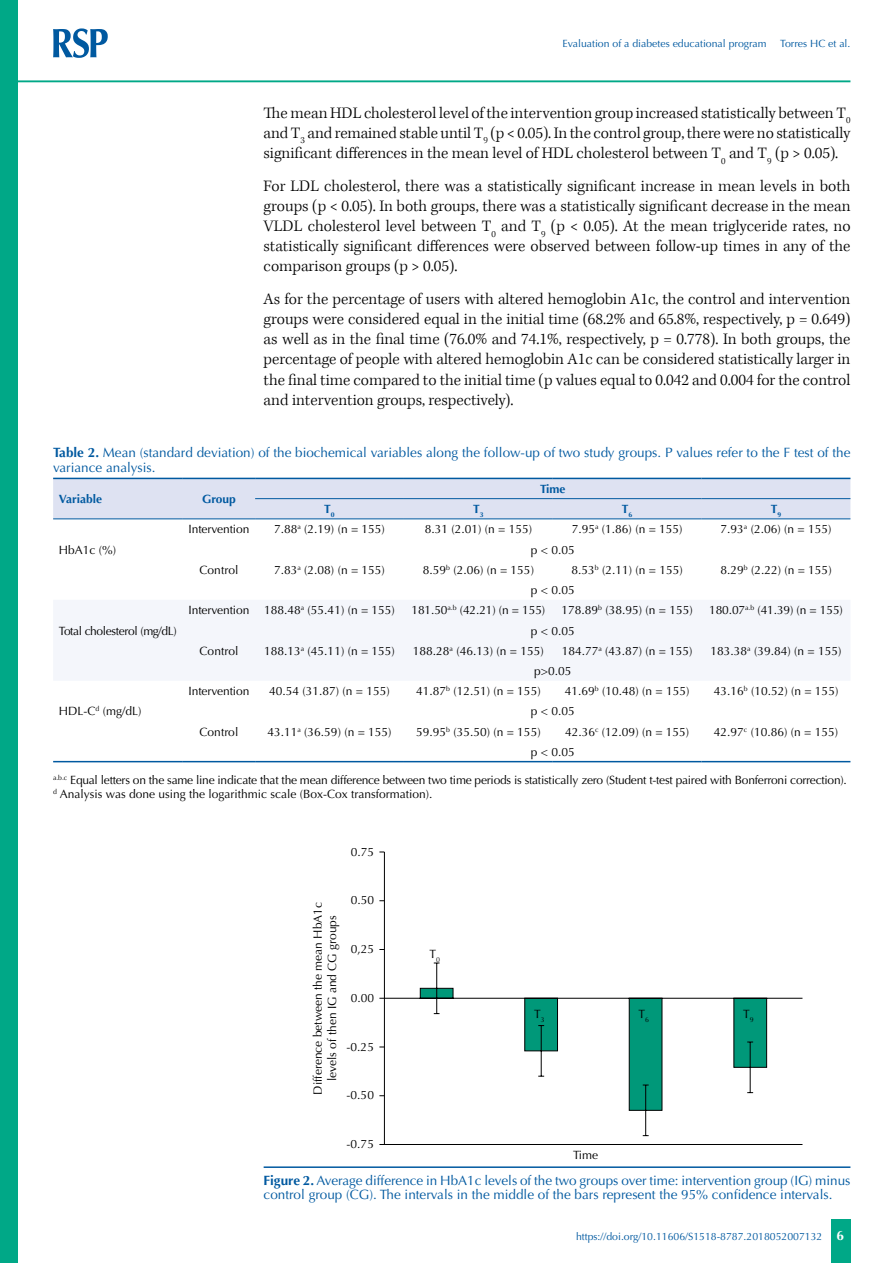
<style>
.page{position:relative;width:893px;height:1263px;background:#fff}
.page>*{position:absolute;margin:0;border:0;box-sizing:border-box;transform-origin:0 0}
.t1{font:300 16.5px/20.1px "Kepler Std";color:#000;text-align:justify}
.t2{font:13.5px/14.2px "Optima";color:#0059a0}
.t3{font:700 13.5px "Optima";color:#fff}
.t4{font:12px/14.4px "Optima";color:#000;text-align:center}
.t5{font:12px/14.4px "Optima";letter-spacing:-.02em;color:#000}
.t6{font:700 12px "Optima";color:#0059a0}
.t7{font:12px "Optima";letter-spacing:-.03em;color:#000}
.t8{font:10.5px "Optima";color:#0059a0}
.s1{font-weight:700}
</style>
<div class="page">
<div style="left:831px;top:1220px;width:20px;height:43px;background:#00a887"></div>
<div style="left:0;top:0;width:18px;height:1263px;background:#00a887"></div>
<svg style="left:53px;top:28px;width:55px;height:30px"></svg>
<hr style="left:18px;top:80px;width:832px;height:2px;background:#00a887">
<hr style="left:264px;top:1166px;width:586px;height:2px;background:#0059a0">
<svg style="left:385px;top:962px;width:417px;height:174px"></svg>
<hr style="left:384px;top:1144px;width:418px;height:1px;background:#000">
<hr style="left:384px;top:852px;width:1px;height:292px;background:#000">
<div style="left:53px;top:479px;width:797px;height:39px;background:#dee2f2"></div>
<div style="left:54px;top:600px;width:796px;height:80px;background:#f4f6fb"></div>
<hr style="left:53px;top:761px;width:130px;height:1px;background:#0059a0">
<hr style="left:183px;top:761px;width:72px;height:1px;background:#0059a0">
<hr style="left:255px;top:498px;width:149px;height:1px;background:#0059a0">
<hr style="left:404px;top:498px;width:149px;height:1px;background:#0059a0">
<hr style="left:553px;top:498px;width:149px;height:1px;background:#0059a0">
<hr style="left:702px;top:498px;width:148px;height:1px;background:#0059a0">
<hr style="left:53px;top:478px;width:130px;height:1px;background:#0059a0">
<hr style="left:183px;top:478px;width:72px;height:1px;background:#0059a0">
<hr style="left:255px;top:478px;width:149px;height:1px;background:#0059a0">
<hr style="left:404px;top:478px;width:149px;height:1px;background:#0059a0">
<hr style="left:553px;top:478px;width:149px;height:1px;background:#0059a0">
<hr style="left:702px;top:478px;width:148px;height:1px;background:#0059a0">
<hr style="left:53px;top:518px;width:130px;height:1px;background:#0059a0">
<hr style="left:183px;top:518px;width:72px;height:1px;background:#0059a0">
<hr style="left:255px;top:518px;width:149px;height:1px;background:#0059a0">
<hr style="left:404px;top:518px;width:149px;height:1px;background:#0059a0">
<hr style="left:553px;top:518px;width:149px;height:1px;background:#0059a0">
<hr style="left:702px;top:518px;width:148px;height:1px;background:#0059a0">
<hr style="left:255px;top:761px;width:149px;height:1px;background:#0059a0">
<hr style="left:404px;top:761px;width:149px;height:1px;background:#0059a0">
<hr style="left:553px;top:761px;width:149px;height:1px;background:#0059a0">
<hr style="left:702px;top:761px;width:148px;height:1px;background:#0059a0">
<p class="t8" style="left:563px;top:37px;width:205px">Evaluation of a diabetes educational program</p>
<p class="t8" style="left:780px;top:37px;width:72px">Torres HC et al.</p>
<p class="t1" style="left:264px;top:103px;width:588px">The mean HDL cholesterol level of the intervention group increased statistically between T<sub>0 </sub>and T<sub>3</sub> and remained stable until T<sub>9</sub> (p &lt; 0.05). In the control group, there were no statistically significant differences in the mean level of HDL cholesterol between T<sub>0</sub> and T<sub>9</sub> (p &gt; 0.05).</p>
<p class="t1" style="left:264px;top:176px;width:588px">For LDL cholesterol, there was a statistically significant increase in mean levels in both groups (p &lt; 0.05). In both groups, there was a statistically significant decrease in the mean VLDL cholesterol level between T<sub>0</sub> and T<sub>9</sub> (p &lt; 0.05). At the mean triglyceride rates, no statistically significant differences were observed between follow-up times in any of the comparison groups (p &gt; 0.05).</p>
<p class="t1" style="left:264px;top:290px;width:588px">As for the percentage of users with altered hemoglobin A1c, the control and intervention groups were considered equal in the initial time (68.2% and 65.8%, respectively, p = 0.649) as well as in the final time (76.0% and 74.1%, respectively, p = 0.778). In both groups, the percentage of people with altered hemoglobin A1c can be considered statistically larger in the final time compared to the initial time (p values equal to 0.042 and 0.004 for the control and intervention groups, respectively).</p>
<p class="t2" style="left:53px;top:446px;width:799px"><span class="s1">Table 2.</span> Mean (standard deviation) of the biochemical variables along the follow-up of two study groups. P values refer to the F test of the variance analysis.</p>
<p class="t6" style="left:59px;top:492px;width:45px">Variable</p>
<p class="t6" style="left:202px;top:492px;width:35px">Group</p>
<p class="t6" style="left:540px;top:482px;width:27px">Time</p>
<p class="t6" style="left:324px;top:502px;width:12px">T<sub>0</sub></p>
<p class="t6" style="left:473px;top:502px;width:12px">T<sub>3</sub></p>
<p class="t6" style="left:622px;top:502px;width:12px">T<sub>6</sub></p>
<p class="t6" style="left:771px;top:502px;width:12px">T<sub>9</sub></p>
<p class="t4" style="left:189px;top:522px;width:62px">Intervention</p>
<p class="t4" style="left:274px;top:522px;width:112px">7.88<sup>a</sup> (2.19) (n = 155)</p>
<p class="t4" style="left:425px;top:522px;width:109px">8.31 (2.01) (n = 155)</p>
<p class="t4" style="left:572px;top:522px;width:112px">7.95<sup>a</sup> (1.86) (n = 155)</p>
<p class="t4" style="left:721px;top:522px;width:112px">7.93<sup>a</sup> (2.06) (n = 155)</p>
<p class="t4" style="left:59px;top:542px;width:59px">HbA1c (%)</p>
<p class="t4" style="left:531px;top:542px;width:45px">p &lt; 0.05</p>
<p class="t4" style="left:200px;top:563px;width:40px">Control</p>
<p class="t4" style="left:274px;top:563px;width:112px">7.83<sup>a</sup> (2.08) (n = 155)</p>
<p class="t4" style="left:423px;top:563px;width:113px">8.59<sup>b</sup> (2.06) (n = 155)</p>
<p class="t4" style="left:572px;top:563px;width:113px">8.53<sup>b</sup> (2.11) (n = 155)</p>
<p class="t4" style="left:720px;top:563px;width:113px">8.29<sup>b</sup> (2.22) (n = 155)</p>
<p class="t4" style="left:531px;top:583px;width:45px">p &lt; 0.05</p>
<p class="t4" style="left:189px;top:603px;width:208px">Intervention 188.48<sup>a</sup> (55.41) (n = 155)</p>
<p class="t4" style="left:411px;top:603px;width:135px">181.50<sup>a.b</sup> (42.21) (n = 155)</p>
<p class="t4" style="left:562px;top:603px;width:133px">178.89<sup>b</sup> (38.95) (n = 155)</p>
<p class="t4" style="left:709px;top:603px;width:135px">180.07<sup>a.b</sup> (41.39) (n = 155)</p>
<p class="t7" style="left:59px;top:623px;width:119px">Total cholesterol (mg/dL)</p>
<p class="t4" style="left:531px;top:623px;width:45px">p &lt; 0.05</p>
<p class="t4" style="left:200px;top:644px;width:40px">Control</p>
<p class="t4" style="left:264px;top:644px;width:132px">188.13<sup>a</sup> (45.11) (n = 155)</p>
<p class="t4" style="left:413px;top:644px;width:132px">188.28<sup>a</sup> (46.13) (n = 155)</p>
<p class="t4" style="left:562px;top:644px;width:132px">184.77<sup>a</sup> (43.87) (n = 155)</p>
<p class="t4" style="left:711px;top:644px;width:132px">183.38<sup>a</sup> (39.84) (n = 155)</p>
<p class="t4" style="left:534px;top:664px;width:39px">p&gt;0.05</p>
<p class="t4" style="left:189px;top:684px;width:62px">Intervention</p>
<p class="t4" style="left:269px;top:684px;width:122px">40.54 (31.87) (n = 155)</p>
<p class="t4" style="left:416px;top:684px;width:126px">41.87<sup>b</sup> (12.51) (n = 155)</p>
<p class="t4" style="left:565px;top:684px;width:126px">41.69<sup>b</sup> (10.48) (n = 155)</p>
<p class="t4" style="left:714px;top:684px;width:126px">43.16<sup>b</sup> (10.52) (n = 155)</p>
<p class="t4" style="left:59px;top:704px;width:84px">HDL-C<sup>d</sup> (mg/dL)</p>
<p class="t4" style="left:531px;top:704px;width:45px">p &lt; 0.05</p>
<p class="t4" style="left:200px;top:725px;width:40px">Control</p>
<p class="t4" style="left:267px;top:725px;width:126px">43.11<sup>a</sup> (36.59) (n = 155)</p>
<p class="t4" style="left:416px;top:725px;width:126px">59.95<sup>b</sup> (35.50) (n = 155)</p>
<p class="t4" style="left:565px;top:725px;width:126px">42.36<sup>c</sup> (12.09) (n = 155)</p>
<p class="t4" style="left:714px;top:725px;width:126px">42.97<sup>c</sup> (10.86) (n = 155)</p>
<p class="t4" style="left:531px;top:745px;width:45px">p &lt; 0.05</p>
<p class="t5" style="left:53px;top:772px;width:795px"><sup>a.b.c</sup> Equal letters on the same line indicate that the mean difference between two time periods is statistically zero (Student t-test paired with Bonferroni correction). <sup>d</sup> Analysis was done using the logarithmic scale (Box-Cox transformation).</p>
<p class="t4" style="left:351px;top:845px;width:25px">0.75</p>
<p class="t4" style="left:351px;top:893px;width:25px">0.50</p>
<p class="t4" style="left:311px;top:1094px;width:194px;rotate:-90deg">Difference between the mean HbA1c levels of then IG and CG groups</p>
<p class="t4" style="left:351px;top:942px;width:25px">0,25</p>
<p class="t4" style="left:351px;top:991px;width:25px">0.00</p>
<p class="t4" style="left:347px;top:1039px;width:29px">-0.25</p>
<p class="t4" style="left:347px;top:1088px;width:29px">-0.50</p>
<p class="t4" style="left:347px;top:1137px;width:29px">-0.75</p>
<p class="t4" style="left:430px;top:947px;width:12px">T<sub>0</sub></p>
<p class="t4" style="left:534px;top:1007px;width:12px">T<sub>3</sub></p>
<p class="t4" style="left:639px;top:1007px;width:12px">T<sub>6</sub></p>
<p class="t4" style="left:743px;top:1007px;width:12px">T<sub>9</sub></p>
<p class="t4" style="left:573px;top:1148px;width:27px">Time</p>
<p class="t2" style="left:264px;top:1173px;width:588px"><span class="s1">Figure 2.</span> Average difference in HbA1c levels of the two groups over time: intervention group (IG) minus control group (CG). The intervals in the middle of the bars represent the 95% confidence intervals.</p>
<p class="t8" style="left:576px;top:1230px;width:248px">https://doi.org/10.11606/S1518-8787.2018052007132</p>
<p class="t3" style="left:836px;top:1227px;width:9px">6</p>
</div>
